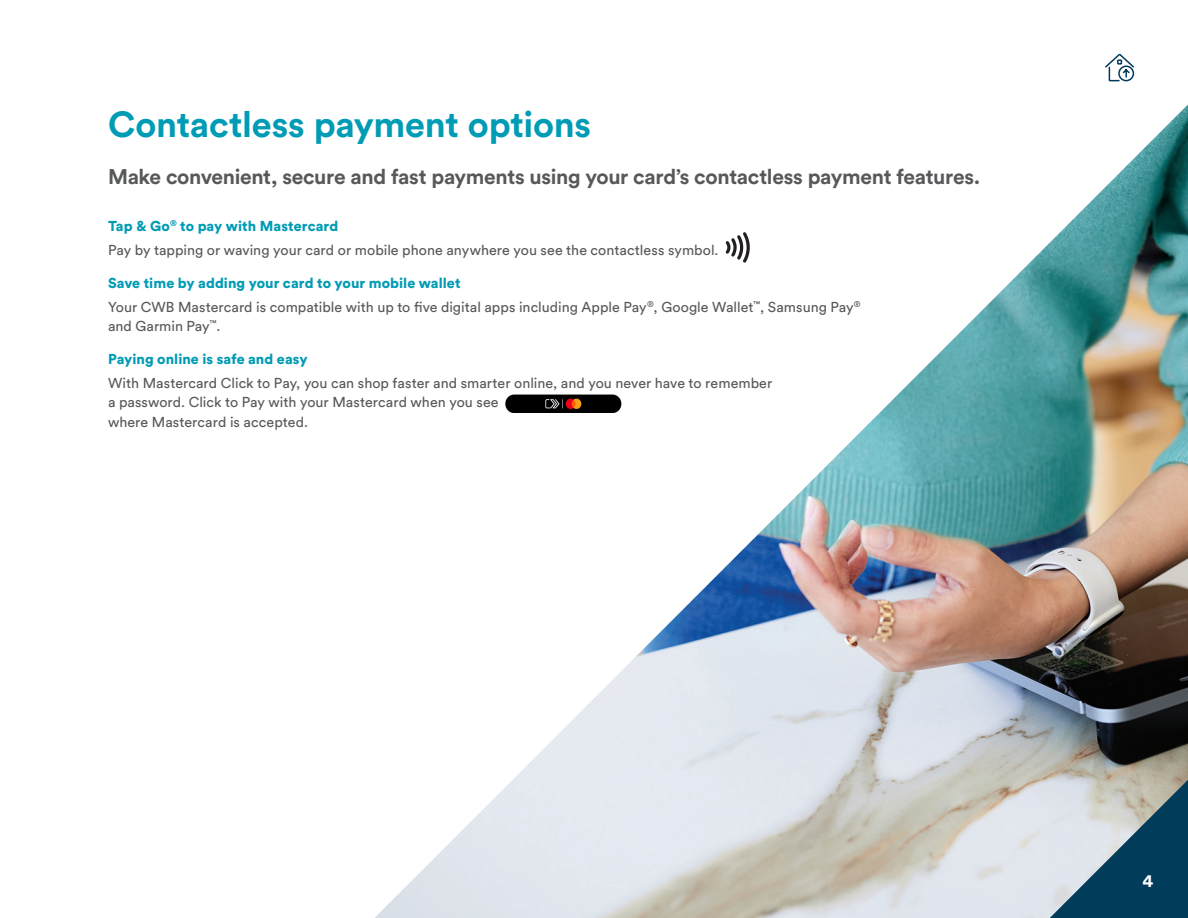
<style>
.page{position:relative;width:1188px;height:918px;background:#fff}
.page>*{position:absolute;margin:0;border:0;box-sizing:border-box;transform-origin:0 0}
.t1{font:700 36px "Circular Std";letter-spacing:-.01em;color:#009bb4}
._1st_sentence_bold{font:700 21px "Circular Std";letter-spacing:-.015em;color:#57585a}
.t2{font:700 18px "Circular Std";color:#fff}
.CWB_Body_Copy{font:14.25px/19.5px "Circular Std";color:#57585a}
.Body_Copy_Header{font:900 14.25px "Circular Std";letter-spacing:.005em;color:#009bb4}
</style>
<div class="page">
<img style="left:375px;top:104px;width:813px;height:814px">
<svg style="left:1050px;top:780px;width:138px;height:138px;background:#6c8a99"></svg>
<svg style="left:1105px;top:53px;width:30px;height:29px"></svg>
<svg style="left:726px;top:232px;width:24px;height:31px"></svg>
<img style="left:506px;top:394px;width:116px;height:18px">
<h1 class="t1" style="left:108px;top:101px;width:485px">Contactless payment options</h1>
<p class="_1st_sentence_bold" style="left:108px;top:163px;width:874px">Make convenient, secure and fast payments using your card’s contactless payment features.</p>
<p class="Body_Copy_Header" style="left:108px;top:216px;width:232px">Tap &amp; Go<sup>®</sup> to pay with Mastercard</p>
<p class="CWB_Body_Copy" style="left:108px;top:240px;width:612px">Pay by tapping or waving your card or mobile phone anywhere you see the contactless symbol.</p>
<p class="Body_Copy_Header" style="left:108px;top:273px;width:354px">Save time by adding your card to your mobile wallet</p>
<p class="CWB_Body_Copy" style="left:108px;top:297px;width:754px">Your CWB Mastercard is compatible with up to five digital apps including Apple Pay<sup>®</sup>, Google Wallet<sup>™</sup>, Samsung Pay<sup>® </sup>and Garmin Pay<sup>™</sup>.</p>
<p class="Body_Copy_Header" style="left:108px;top:350px;width:201px">Paying online is safe and easy</p>
<p class="CWB_Body_Copy" style="left:108px;top:373px;width:666px">With Mastercard Click to Pay, you can shop faster and smarter online, and you never have to remember a password. Click to Pay with your Mastercard when you see<br>where Mastercard is accepted.</p>
<p class="t2" style="left:1143px;top:869px;width:12px">4</p>
</div>
